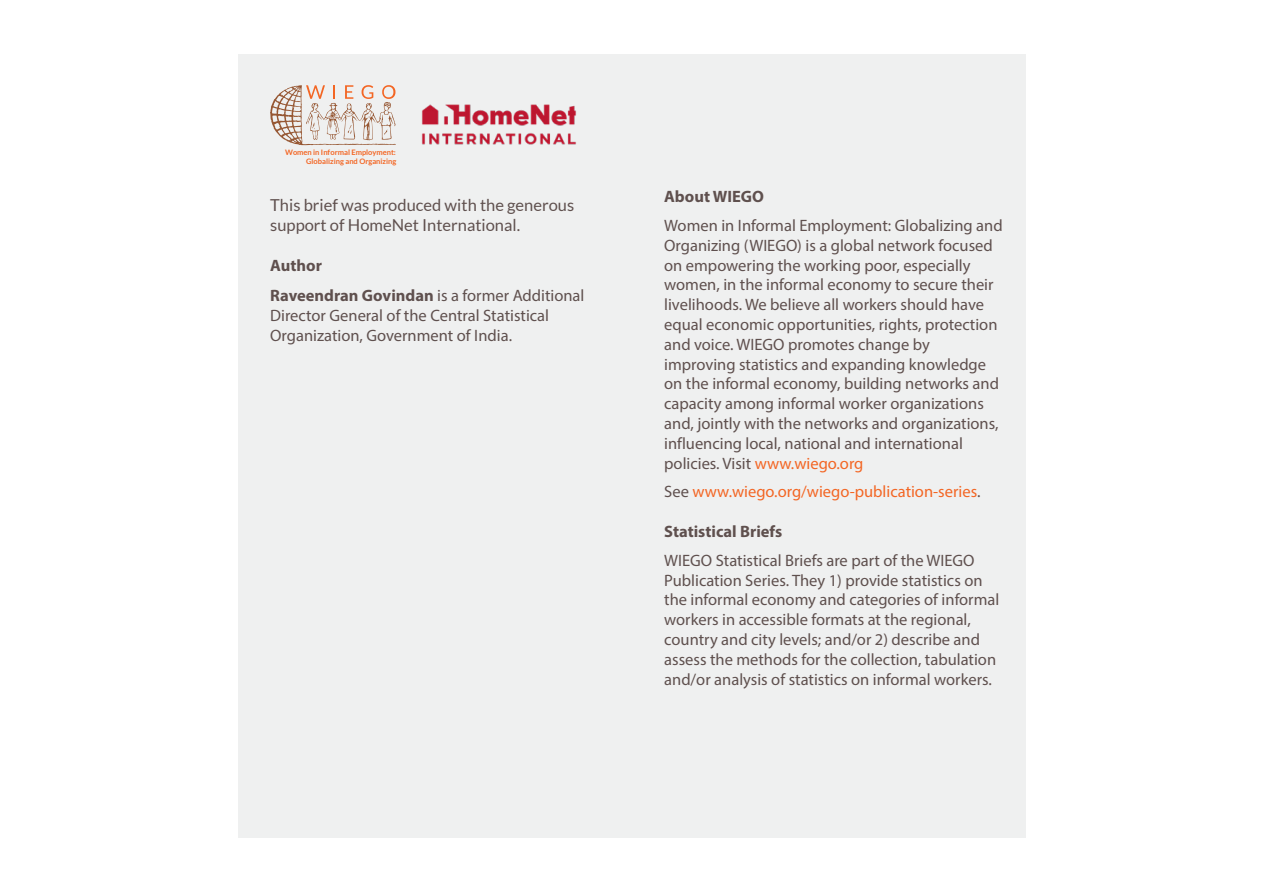
<style>
.page{position:relative;width:1263px;height:893px;background:#fff}
.page>*{position:absolute;margin:0;border:0;box-sizing:border-box;transform-origin:0 0}
.t1{font:16.5px/19.8px "Myriad Pro";color:#5f504e}
.t2{font:16.5px/19.8px "Lato";color:#5f504e}
.t3{font:16.5px "Myriad Pro";color:#f36624}
.t4{font:700 16.5px "Myriad Pro";color:#5f504e}
.t5{font:700 7.5px/9px "Lato";color:#f36624;text-align:right}
.s1{font-weight:700}
.s2{color:#f36624}
.s3{color:#5f504e}
</style>
<div class="page">
<div style="left:238px;top:54px;width:788px;height:783px;background:#eff0f0"></div>
<svg style="left:270px;top:85px;width:126px;height:60px"></svg>
<img style="left:422px;top:104px;width:154px;height:41px">
<p class="t5" style="left:285px;top:147px;width:113px">Women in Informal Employment:<br>Globalizing and Organizing</p>
<p class="t2" style="left:270px;top:195px;width:305px">This brief was produced with the generous support of HomeNet International.</p>
<p class="t4" style="left:270px;top:254px;width:53px">Author</p>
<p class="t1" style="left:270px;top:285px;width:316px"><span class="s1">Raveendran Govindan</span> is a former Additional<br>Director General of the Central Statistical<br>Organization, Government of India.</p>
<p class="t4" style="left:664px;top:186px;width:101px">About WIEGO</p>
<p class="t1" style="left:664px;top:215px;width:340px">Women in Informal Employment: Globalizing and Organizing (WIEGO) is a global network focused on empowering the working poor, especially women, in the informal economy to secure their livelihoods. We believe all workers should have equal economic opportunities, rights, protection and voice. WIEGO promotes change by improving statistics and expanding knowledge on the informal economy, building networks and capacity among informal worker organizations and, jointly with the networks and organizations, influencing local, national and international policies. Visit <span class="s2">www.wiego.org</span></p>
<p class="t3" style="left:664px;top:482px;width:318px"><span class="s3">See</span> www.wiego.org/wiego-publication-series<span class="s3">.</span></p>
<p class="t4" style="left:664px;top:521px;width:120px">Statistical Briefs</p>
<p class="t1" style="left:664px;top:550px;width:337px">WIEGO Statistical Briefs are part of the WIEGO Publication Series. They 1) provide statistics on the informal economy and categories of informal workers in accessible formats at the regional, country and city levels; and/or 2) describe and assess the methods for the collection, tabulation and/or analysis of statistics on informal workers.</p>
</div>
